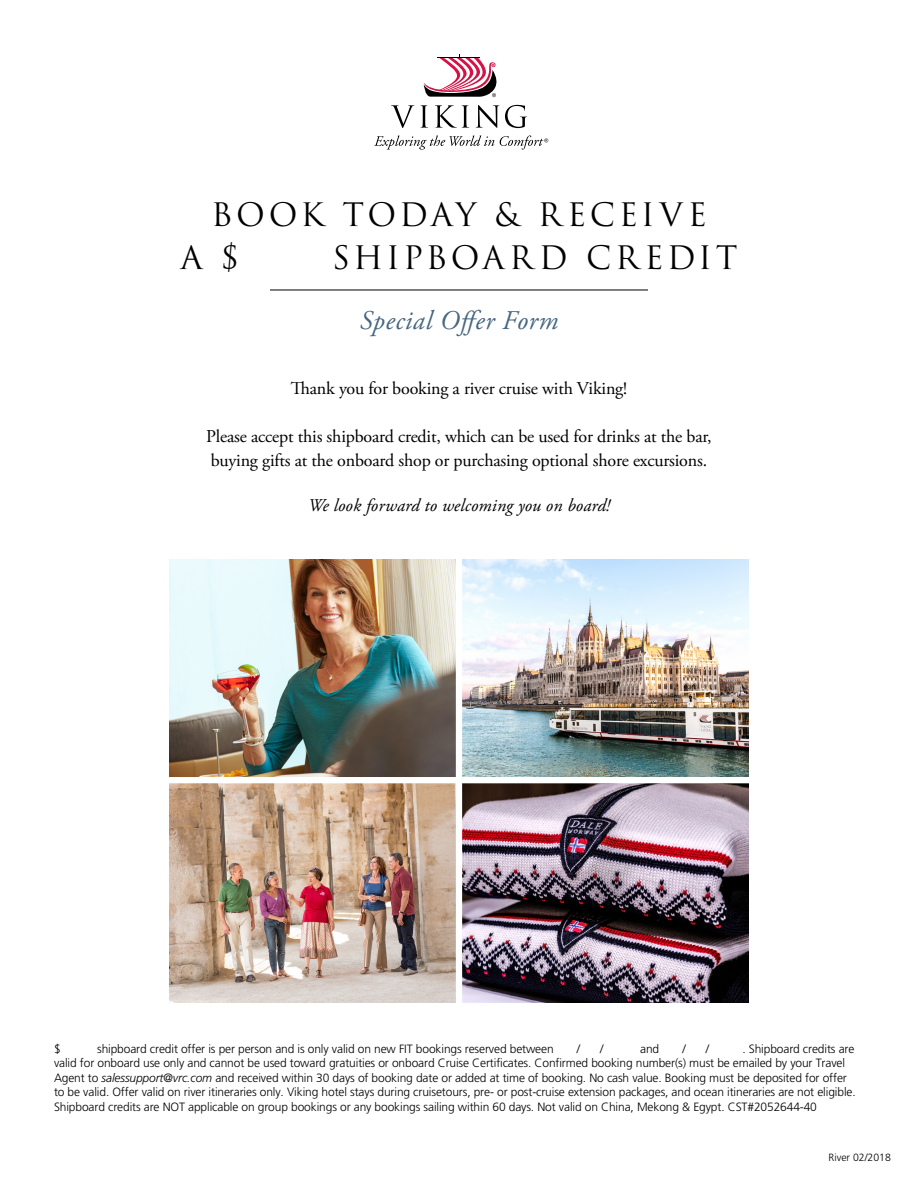
<style>
.page{position:relative;width:918px;height:1188px;background:#fff}
.page>*{position:absolute;margin:0;border:0;box-sizing:border-box;transform-origin:0 0}
.t1{font:31.5px/43.2px "Trajan Pro";letter-spacing:.105em;color:#000}
.t2{font:italic 27px "Adobe Garamond Pro";letter-spacing:.02em;color:#476681}
.t3{font:18px/24px "Adobe Garamond Pro";letter-spacing:-.01em;color:#000}
.t4{font:italic 18px "Adobe Garamond Pro";letter-spacing:.01em;color:#000}
.t5{font:300 12px/14.4px "Frutiger LT Std";letter-spacing:-.01em;color:#000}
.t6{font:300 10.5px "Frutiger LT Std";color:#000}
.s1{font-style:italic}
</style>
<div class="page">
<svg style="left:391px;top:105px;width:23px;height:23px"></svg>
<svg style="left:421px;top:105px;width:7px;height:23px"></svg>
<svg style="left:435px;top:105px;width:34px;height:23px"></svg>
<svg style="left:476px;top:105px;width:23px;height:23px"></svg>
<svg style="left:505px;top:105px;width:22px;height:23px"></svg>
<svg style="left:374px;top:135px;width:120px;height:15px"></svg>
<svg style="left:500px;top:135px;width:48px;height:15px"></svg>
<svg style="left:424px;top:54px;width:73px;height:43px"></svg>
<hr style="left:270px;top:290px;width:378px;height:1px;background:#000">
<img style="left:170px;top:560px;width:578px;height:442px">
<div style="left:456px;top:553px;width:6px;height:454px;background:#fff"></div>
<div style="left:162px;top:777px;width:594px;height:6px;background:#fff"></div>
<h1 class="t1" style="left:180px;top:193px;width:528px;text-indent:31px">BOOK TODAY &amp; RECEIVE<br>A $</h1>
<h1 class="t1" style="left:332px;top:236px;width:407px">SHIPBOARD CREDIT</h1>
<h2 class="t2" style="left:360px;top:304px;width:200px">Special Offer Form</h2>
<h3 class="t3" style="left:291px;top:377px;width:338px">Thank you for booking a river cruise with Viking!</h3>
<h3 class="t3" style="left:206px;top:425px;width:507px">Please accept this shipboard credit, which can be used for drinks at the bar, buying gifts at the onboard shop or purchasing optional shore excursions.</h3>
<h3 class="t4" style="left:308px;top:495px;width:303px">We look forward to welcoming you on board!</h3>
<p class="t5" style="left:54px;top:1042px;width:8px">$</p>
<p class="t5" style="left:97px;top:1042px;width:458px">shipboard credit offer is per person and is only valid on new FIT bookings reserved between</p>
<p class="t5" style="left:577px;top:1042px;width:5px">/</p>
<p class="t5" style="left:600px;top:1042px;width:5px">/</p>
<p class="t5" style="left:640px;top:1042px;width:21px">and</p>
<p class="t5" style="left:682px;top:1042px;width:5px">/</p>
<p class="t5" style="left:706px;top:1042px;width:5px">/</p>
<p class="t5" style="left:54px;top:1042px;width:803px;text-indent:688px">. Shipboard credits are valid for onboard use only and cannot be used toward gratuities or onboard Cruise Certificates. Confirmed booking number(s) must be emailed by your Travel Agent to <span class="s1">salessupport@vrc.com</span> and received within 30 days of booking date or added at time of booking. No cash value. Booking must be deposited for offer to be valid. Offer valid on river itineraries only. Viking hotel stays during cruisetours, pre- or post-cruise extension packages, and ocean itineraries are not eligible.<br>Shipboard credits are NOT applicable on group bookings or any bookings sailing within 60 days. Not valid on China, Mekong &amp; Egypt. CST#2052644-40</p>
<p class="t6" style="left:829px;top:1151px;width:64px">River 02/2018</p>
</div>
